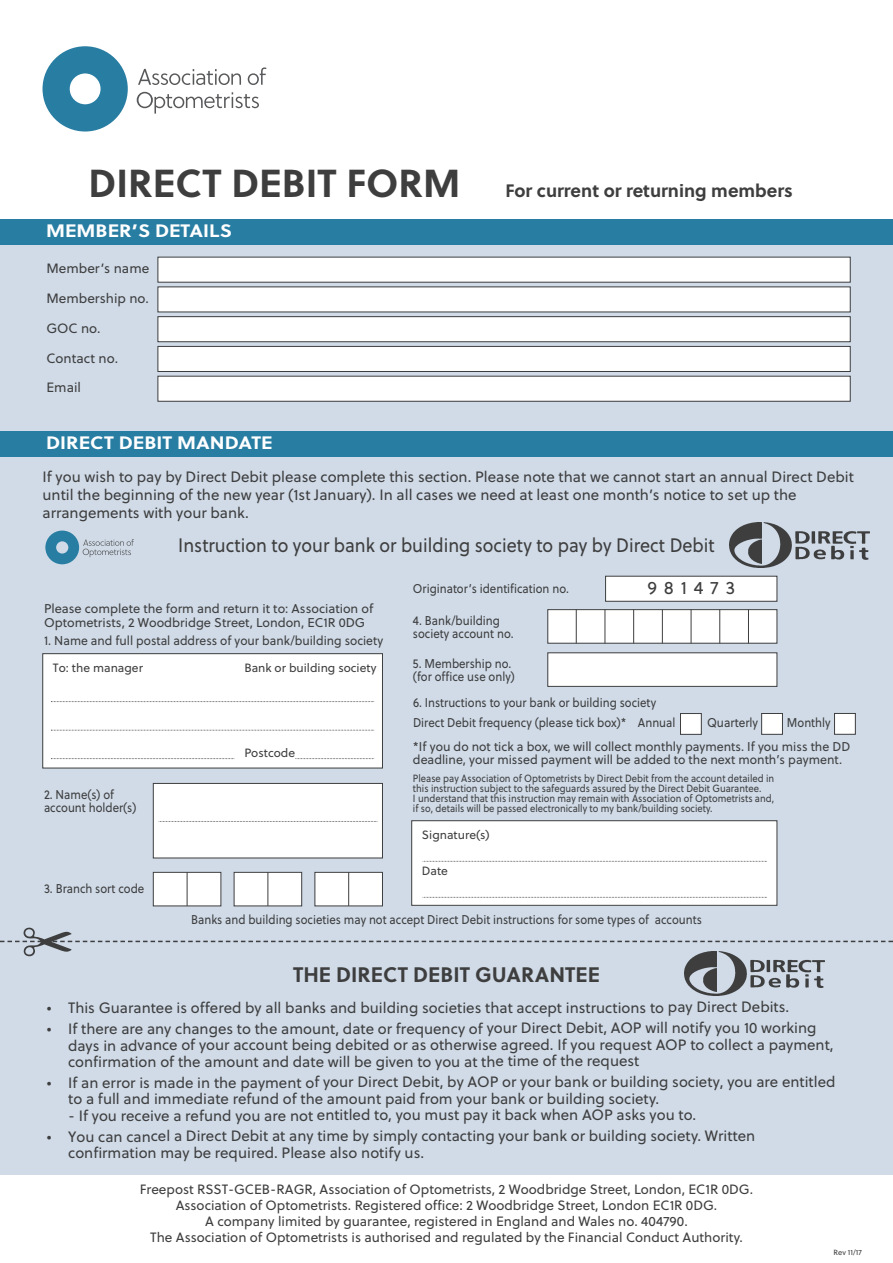
<style>
.page{position:relative;width:893px;height:1263px;background:#fff}
.page>*{position:absolute;margin:0;border:0;box-sizing:border-box;transform-origin:0 0}
.t1{font:700 39px "Soleil";color:#3e3e3f}
.t2{font:700 21px "Soleil";color:#3e3e3f}
.t3{font:19.5px "Soleil";color:#3e3e3f;scale:.92 1}
.t4{font:700 18px "Soleil";color:#fff;scale:1.1 1}
.t5{font:700 18px "Soleil";color:#3e3e3f}
.t6{font:18px "Soleil";letter-spacing:.385em;color:#3e3e3f}
.t7{font:15px/16.5px "Soleil";color:#3e3e3f}
.t8{font:13.5px/16.2px "Soleil";color:#3e3e3f;text-align:center}
.t9{font:12.75px/13.5px "Soleil";color:#3e3e3f;scale:.9 1}
.t10{font:12.75px/13.5px "Soleil";color:#3e3e3f}
.t11{font:12.75px "Soleil";color:#3e3e3f;scale:.95 1}
.t12{font:12.75px "Soleil";color:#3e3e3f;scale:.92 1}
.t13{font:12px "Soleil";color:#3e3e3f}
.t14{font:10.5px/10.2px "Soleil";color:#3e3e3f;scale:.9 1}
.t15{font:7.5px "Soleil";color:#3e3e3f}
</style>
<div class="page">
<div style="left:0;top:443px;width:893px;height:731px;background:#d0dbe7"></div>
<div style="left:0;top:244px;width:893px;height:189px;background:#d0dbe7"></div>
<div style="left:158px;top:257px;width:692px;height:25px;background:#fff"></div>
<div style="left:158px;top:287px;width:692px;height:25px;background:#fff"></div>
<div style="left:158px;top:317px;width:692px;height:24px;background:#fff"></div>
<div style="left:158px;top:316px;width:692px;height:26px;border:1px solid #3e3e3f"></div>
<div style="left:158px;top:347px;width:692px;height:24px;background:#fff"></div>
<div style="left:158px;top:346px;width:692px;height:26px;border:1px solid #3e3e3f"></div>
<div style="left:158px;top:376px;width:692px;height:25px;background:#fff"></div>
<div style="left:158px;top:376px;width:692px;height:25px;border:1px solid #3e3e3f"></div>
<div style="left:0;top:219px;width:893px;height:26px;background:#287da3"></div>
<div style="left:0;top:431px;width:893px;height:26px;background:#287da3"></div>
<svg style="left:138px;top:69px;width:103px;height:16px"></svg>
<svg style="left:248px;top:67px;width:18px;height:18px"></svg>
<svg style="left:137px;top:92px;width:122px;height:22px"></svg>
<svg style="left:43px;top:46px;width:85px;height:86px"></svg>
<img style="left:684px;top:956px;width:140px;height:40px">
<img style="left:730px;top:523px;width:140px;height:44px">
<div style="left:43px;top:654px;width:339px;height:114px;background:#fff"></div>
<div style="left:43px;top:653px;width:340px;height:115px;border:1px solid #3e3e3f"></div>
<div style="left:154px;top:784px;width:228px;height:74px;background:#fff"></div>
<div style="left:153px;top:783px;width:230px;height:75px;border:1px solid #3e3e3f"></div>
<div style="left:412px;top:821px;width:365px;height:84px;background:#fff"></div>
<div style="left:411px;top:820px;width:366px;height:85px;border:1px solid #3e3e3f"></div>
<div style="left:548px;top:610px;width:229px;height:33px;background:#fff"></div>
<div style="left:548px;top:609px;width:229px;height:34px;border:1px solid #3e3e3f"></div>
<div style="left:548px;top:653px;width:229px;height:33px;background:#fff"></div>
<div style="left:548px;top:653px;width:229px;height:34px;border:1px solid #3e3e3f"></div>
<div style="left:681px;top:714px;width:20px;height:20px;background:#fff"></div>
<div style="left:680px;top:713px;width:21px;height:21px;border:1px solid #3e3e3f"></div>
<div style="left:762px;top:714px;width:20px;height:20px;background:#fff"></div>
<div style="left:761px;top:713px;width:22px;height:21px;border:1px solid #3e3e3f"></div>
<div style="left:835px;top:714px;width:20px;height:20px;background:#fff"></div>
<div style="left:834px;top:713px;width:22px;height:21px;border:1px solid #3e3e3f"></div>
<div style="left:606px;top:576px;width:171px;height:25px;background:#fff"></div>
<div style="left:605px;top:576px;width:172px;height:25px;border:1px solid #3e3e3f"></div>
<div style="left:154px;top:872px;width:67px;height:34px;background:#fff"></div>
<div style="left:153px;top:872px;width:68px;height:34px;border:1px solid #3e3e3f"></div>
<div style="left:234px;top:872px;width:67px;height:34px;background:#fff"></div>
<div style="left:234px;top:872px;width:68px;height:34px;border:1px solid #3e3e3f"></div>
<div style="left:315px;top:872px;width:67px;height:34px;background:#fff"></div>
<div style="left:315px;top:872px;width:68px;height:34px;border:1px solid #3e3e3f"></div>
<svg style="left:51px;top:701px;width:323px;height:1px"></svg>
<svg style="left:51px;top:730px;width:323px;height:1px"></svg>
<svg style="left:51px;top:758px;width:184px;height:1px"></svg>
<svg style="left:295px;top:758px;width:79px;height:1px"></svg>
<svg style="left:159px;top:821px;width:219px;height:1px"></svg>
<hr style="left:187px;top:872px;width:1px;height:34px;background:#3e3e3f">
<hr style="left:268px;top:872px;width:1px;height:34px;background:#3e3e3f">
<hr style="left:348px;top:872px;width:1px;height:34px;background:#3e3e3f">
<hr style="left:576px;top:609px;width:1px;height:34px;background:#3e3e3f">
<hr style="left:605px;top:609px;width:1px;height:34px;background:#3e3e3f">
<hr style="left:633px;top:609px;width:1px;height:34px;background:#3e3e3f">
<hr style="left:662px;top:609px;width:1px;height:34px;background:#3e3e3f">
<hr style="left:691px;top:609px;width:1px;height:34px;background:#3e3e3f">
<hr style="left:719px;top:609px;width:1px;height:34px;background:#3e3e3f">
<hr style="left:748px;top:609px;width:1px;height:34px;background:#3e3e3f">
<svg style="left:423px;top:861px;width:344px;height:1px"></svg>
<svg style="left:423px;top:897px;width:344px;height:1px"></svg>
<svg style="left:45px;top:531px;width:89px;height:33px"></svg>
<svg style="left:0;top:940px;width:893px;height:16px"></svg>
<h1 class="t1" style="left:88px;top:168px;width:374px">DIRECT DEBIT FORM</h1>
<p class="t4" style="left:46px;top:224px;width:170px">MEMBER’S DETAILS</p>
<p class="t8" style="left:46px;top:262px;width:104px">Member’s name</p>
<p class="t8" style="left:46px;top:291px;width:104px">Membership no.</p>
<p class="t8" style="left:46px;top:321px;width:56px">GOC no.</p>
<p class="t8" style="left:46px;top:351px;width:73px">Contact no.</p>
<p class="t8" style="left:46px;top:381px;width:36px">Email</p>
<p class="t4" style="left:46px;top:436px;width:207px">DIRECT DEBIT MANDATE</p>
<p class="t5" style="left:505px;top:183px;width:289px">For current or returning members</p>
<p class="t7" style="left:43px;top:469px;width:813px;line-height:18px">If you wish to pay by Direct Debit please complete this section. Please note that we cannot start an annual Direct Debit until the beginning of the new year (1st January). In all cases we need at least one month’s notice to set up the arrangements with your bank.</p>
<h3 class="t3" style="left:178px;top:537px;width:585px">Instruction to your bank or building society to pay by Direct Debit</h3>
<p class="t10" style="left:44px;top:603px;width:331px">Please complete the form and return it to: Association of<br>Optometrists, 2 Woodbridge Street, London, EC1R 0DG</p>
<p class="t11" style="left:44px;top:635px;width:358px">1. Name and full postal address of your bank/building society</p>
<p class="t13" style="left:53px;top:663px;width:91px">To: the manager</p>
<p class="t13" style="left:244px;top:663px;width:134px">Bank or building society</p>
<p class="t9" style="left:44px;top:788px;width:104px">2. Name(s) of account holder(s)</p>
<p class="t9" style="left:44px;top:883px;width:113px">3. Branch sort code</p>
<p class="t13" style="left:244px;top:748px;width:52px">Postcode</p>
<p class="t6" style="left:647px;top:581px;width:89px">981473</p>
<p class="t9" style="left:413px;top:583px;width:175px">Originator’s identification no.</p>
<p class="t9" style="left:413px;top:615px;width:113px">4. Bank/building society account no.</p>
<p class="t9" style="left:413px;top:658px;width:115px">5. Membership no. (for office use only)</p>
<p class="t9" style="left:413px;top:693px;width:293px;line-height:20.2px">6. Instructions to your bank or building society<br>Direct Debit frequency (please tick box)* Annual</p>
<p class="t9" style="left:413px;top:712px;width:487px;line-height:24px;text-indent:374px">Monthly<br>*If you do not tick a box, we will collect monthly payments. If you miss the DD</p>
<p class="t10" style="left:413px;top:754px;width:431px">deadline, your missed payment will be added to the next month’s payment.</p>
<p class="t14" style="left:413px;top:774px;width:403px">Please pay Association of Optometrists by Direct Debit from the account detailed in this instruction subject to the safeguards assured by the Direct Debit Guarantee.<br>I understand that this instruction may remain with Association of Optometrists and, if so, details will be passed electronically to my bank/building society.</p>
<p class="t12" style="left:707px;top:717px;width:57px">Quarterly</p>
<p class="t13" style="left:422px;top:830px;width:69px">Signature(s)</p>
<p class="t13" style="left:422px;top:866px;width:28px">Date</p>
<p class="t9" style="left:191px;top:914px;width:569px">Banks and building societies may not accept Direct Debit instructions for some types of accounts</p>
<h2 class="t2" style="left:293px;top:966px;width:308px">THE DIRECT DEBIT GUARANTEE</h2>
<p class="t7" style="left:47px;top:1001px;width:744px">• This Guarantee is offered by all banks and building societies that accept instructions to pay Direct Debits.</p>
<p class="t7" style="left:68px;top:1021px;width:767px;text-indent:-21px">• If there are any changes to the amount, date or frequency of your Direct Debit, AOP will notify you 10 working days in advance of your account being debited or as otherwise agreed. If you request AOP to collect a payment, confirmation of the amount and date will be given to you at the time of the request</p>
<p class="t7" style="left:68px;top:1075px;width:769px;text-indent:-21px">• If an error is made in the payment of your Direct Debit, by AOP or your bank or building society, you are entitled to a full and immediate refund of the amount paid from your bank or building society.</p>
<p class="t7" style="left:68px;top:1108px;width:630px">- If you receive a refund you are not entitled to, you must pay it back when AOP asks you to.</p>
<p class="t7" style="left:68px;top:1129px;width:689px;text-indent:-21px">• You can cancel a Direct Debit at any time by simply contacting your bank or building society. Written confirmation may be required. Please also notify us.</p>
<p class="t8" style="left:140px;top:1182px;width:615px">Freepost RSST-GCEB-RAGR, Association of Optometrists, 2 Woodbridge Street, London, EC1R 0DG.<br>Association of Optometrists. Registered office: 2 Woodbridge Street, London EC1R 0DG.<br>A company limited by guarantee, registered in England and Wales no. 404790.<br>The Association of Optometrists is authorised and regulated by the Financial Conduct Authority.</p>
<p class="t15" style="left:833px;top:1249px;width:30px">Rev 11/17</p>
</div>
